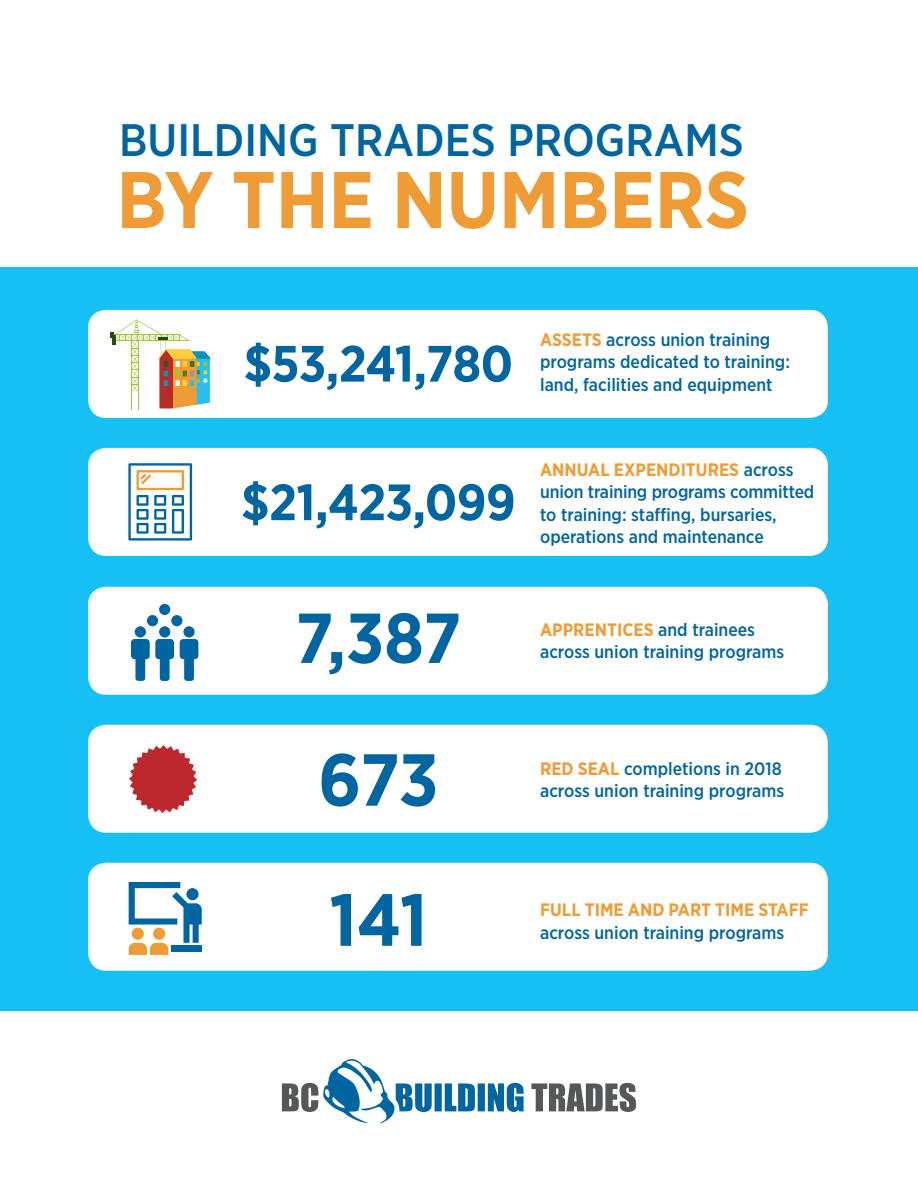
<style>
.page{position:relative;width:918px;height:1188px;background:#fff}
.page>*{position:absolute;margin:0;border:0;box-sizing:border-box;transform-origin:0 0}
.t1{font:700 79.95px "Gotham Narrow";color:#ef9c37}
.t2{font:700 73.5px/140.1px "Gotham Narrow";letter-spacing:-.015em;color:#0065a0}
.t3{font:700 70.5px "Gotham Narrow";color:#0065a0}
.t4{font:700 51px "Gotham Narrow";letter-spacing:-.01em;color:#0065a0}
.t5{font:500 45.45px "Gotham Narrow";color:#0065a0}
.t6{font:500 18px/22.5px "Gotham Narrow";color:#0065a0}
.t7{font:700 18px "Gotham Narrow";color:#ef9c37}
.s1{font-weight:700;color:#ef9c37}
</style>
<div class="page">
<div style="left:0;top:268px;width:918px;height:743px;background:#16bff4"></div>
<div style="left:88px;top:310px;width:740px;height:108px;background:#fff;border-radius:18px"></div>
<div style="left:88px;top:448px;width:740px;height:108px;background:#fff;border-radius:18px"></div>
<div style="left:88px;top:587px;width:740px;height:108px;background:#fff;border-radius:18px"></div>
<div style="left:88px;top:725px;width:740px;height:108px;background:#fff;border-radius:18px"></div>
<div style="left:88px;top:863px;width:740px;height:108px;background:#fff;border-radius:18px"></div>
<hr style="left:138px;top:341px;width:1px;height:69px;background:#a0c535">
<hr style="left:131px;top:341px;width:1px;height:69px;background:#a0c535">
<svg style="left:110px;top:320px;width:100px;height:88px"></svg>
<img style="left:129px;top:745px;width:68px;height:68px">
<svg style="left:129px;top:882px;width:73px;height:73px"></svg>
<div style="left:135px;top:626px;width:11px;height:11px;background:#0065a0;border-radius:50%"></div>
<div style="left:159px;top:626px;width:11px;height:11px;background:#0065a0;border-radius:50%"></div>
<svg style="left:131px;top:639px;width:43px;height:42px"></svg>
<div style="left:183px;top:626px;width:12px;height:11px;background:#0065a0;border-radius:50%"></div>
<svg style="left:180px;top:639px;width:18px;height:42px"></svg>
<div style="left:159px;top:604px;width:11px;height:11px;background:#0065a0;border-radius:50%"></div>
<div style="left:147px;top:615px;width:11px;height:11px;background:#0065a0;border-radius:50%"></div>
<div style="left:171px;top:615px;width:11px;height:11px;background:#0065a0;border-radius:50%"></div>
<svg style="left:128px;top:463px;width:64px;height:78px"></svg>
<svg style="left:531px;top:1083px;width:105px;height:29px"></svg>
<svg style="left:282px;top:1059px;width:242px;height:65px"></svg>
<h3 class="t5" style="left:119px;top:112px;width:626px">BUILDING TRADES PROGRAMS</h3>
<h1 class="t1" style="left:117px;top:149px;width:634px">BY THE NUMBERS</h1>
<h3 class="t4" style="left:244px;top:331px;width:271px">$53,241,780</h3>
<p class="t6" style="left:540px;top:328px;width:251px"><span class="s1">ASSETS</span> across union training programs dedicated to training: land, facilities and equipment</p>
<h3 class="t4" style="left:241px;top:469px;width:276px">$21,423,099</h3>
<h3 class="t3" style="left:296px;top:593px;width:167px">7,387</h3>
<p class="t6" style="left:540px;top:458px;width:276px"><span class="s1">ANNUAL EXPENDITURES</span> across union training programs committed to training: staffing, bursaries, operations and maintenance</p>
<p class="t6" style="left:540px;top:618px;width:246px"><span class="s1">APPRENTICES</span> and trainees across union training programs</p>
<h2 class="t2" style="left:318px;top:709px;width:122px">673<br>141</h2>
<p class="t6" style="left:540px;top:757px;width:246px"><span class="s1">RED SEAL</span> completions in 2018 across union training programs</p>
<p class="t7" style="left:540px;top:898px;width:270px">FULL TIME AND PART TIME STAFF</p>
<p class="t6" style="left:540px;top:921px;width:246px">across union training programs</p>
</div>
